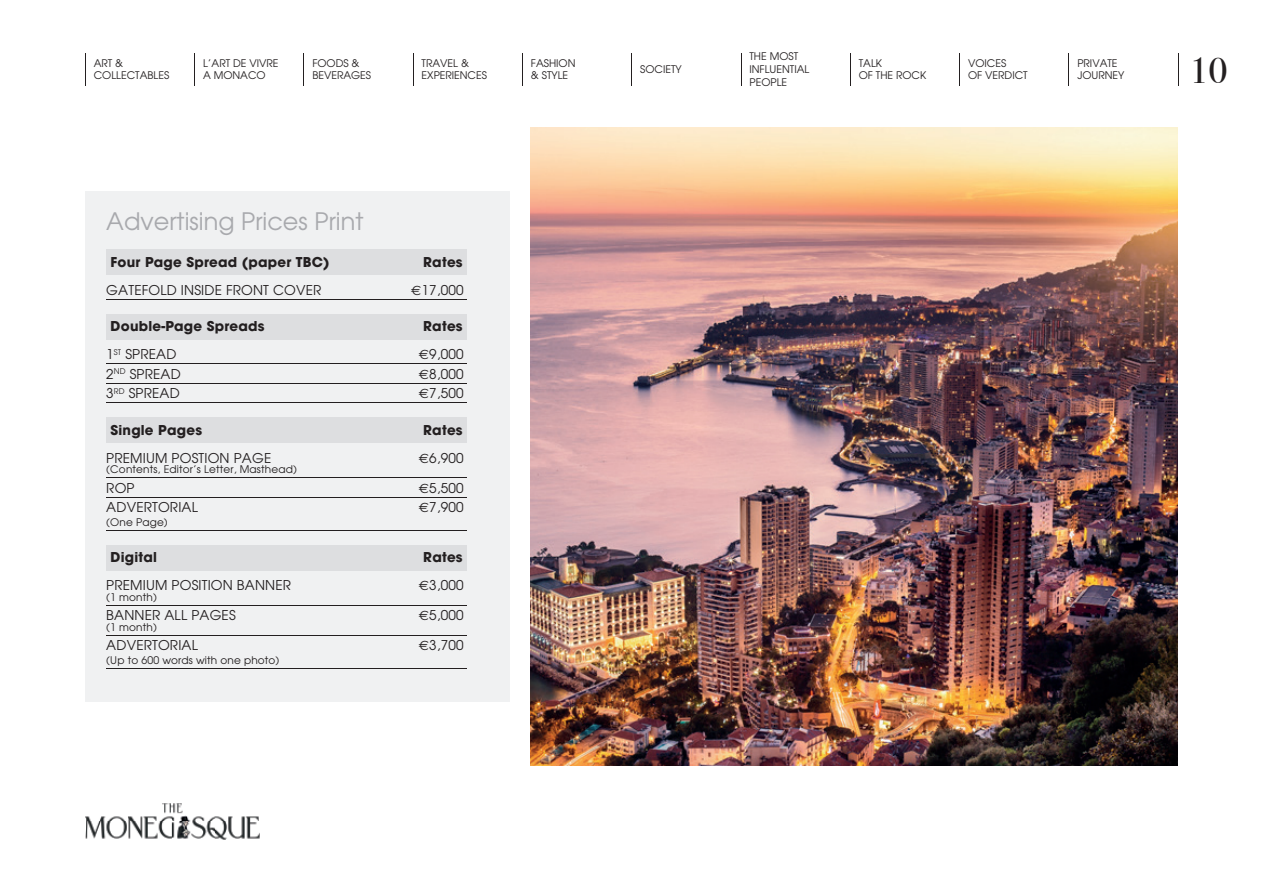
<style>
.page{position:relative;width:1263px;height:893px;background:#fff}
.page>*{position:absolute;margin:0;border:0;box-sizing:border-box;transform-origin:0 0}
.t1{font:36px "Bodoni Svty Two ITCTT";color:#231f20}
.t2{font:24px "Avant Garde";color:#a8a9ad}
.t3{font:13.5px "Avant Garde";letter-spacing:.015em;color:#231f20}
.t4{font:700 13.5px "Avant Garde";letter-spacing:.015em;color:#231f20}
.t5{font:10.5px/12.6px "Avant Garde";color:#231f20}
.s1{font-family:"Euro Sans"}
</style>
<div class="page">
<img style="left:85px;top:803px;width:174px;height:37px">
<div style="left:85px;top:191px;width:424px;height:511px;background:#f0f1f2"></div>
<div style="left:106px;top:250px;width:361px;height:25px;background:#dddee0"></div>
<hr style="left:106px;top:299px;width:361px;height:1px;background:#231f20">
<div style="left:106px;top:314px;width:361px;height:26px;background:#dddee0"></div>
<hr style="left:106px;top:363px;width:361px;height:1px;background:#231f20">
<hr style="left:106px;top:383px;width:361px;height:1px;background:#231f20">
<hr style="left:106px;top:402px;width:361px;height:1px;background:#231f20">
<div style="left:106px;top:418px;width:361px;height:25px;background:#dddee0"></div>
<hr style="left:106px;top:477px;width:361px;height:1px;background:#231f20">
<hr style="left:106px;top:497px;width:361px;height:1px;background:#231f20">
<hr style="left:106px;top:530px;width:361px;height:1px;background:#231f20">
<div style="left:106px;top:545px;width:361px;height:26px;background:#dddee0"></div>
<hr style="left:106px;top:605px;width:361px;height:1px;background:#231f20">
<hr style="left:106px;top:635px;width:361px;height:1px;background:#231f20">
<hr style="left:106px;top:668px;width:361px;height:1px;background:#231f20">
<img style="left:531px;top:128px;width:647px;height:637px">
<hr style="left:85px;top:53px;width:1px;height:33px;background:#231f20">
<hr style="left:194px;top:53px;width:1px;height:33px;background:#231f20">
<hr style="left:304px;top:53px;width:1px;height:33px;background:#231f20">
<hr style="left:413px;top:53px;width:1px;height:33px;background:#231f20">
<hr style="left:522px;top:53px;width:1px;height:33px;background:#231f20">
<hr style="left:631px;top:53px;width:1px;height:33px;background:#231f20">
<hr style="left:741px;top:53px;width:1px;height:33px;background:#231f20">
<hr style="left:850px;top:53px;width:1px;height:33px;background:#231f20">
<hr style="left:959px;top:53px;width:1px;height:33px;background:#231f20">
<hr style="left:1069px;top:53px;width:1px;height:33px;background:#231f20">
<hr style="left:1178px;top:53px;width:1px;height:33px;background:#231f20">
<p class="t5" style="left:94px;top:56px;width:77px">ART &amp;<br>COLLECTABLES</p>
<p class="t5" style="left:203px;top:56px;width:77px">L’ART DE VIVRE<br>A MONACO</p>
<p class="t5" style="left:312px;top:56px;width:60px">FOODS &amp;<br>BEVERAGES</p>
<p class="t5" style="left:422px;top:56px;width:67px">TRAVEL &amp;<br>EXPERIENCES</p>
<p class="t5" style="left:531px;top:56px;width:46px">FASHION &amp; STYLE</p>
<p class="t5" style="left:640px;top:63px;width:43px">SOCIETY</p>
<h2 class="t2" style="left:106px;top:206px;width:259px">Advertising Prices Print</h2>
<p class="t4" style="left:111px;top:253px;width:221px">Four Page Spread (paper TBC)</p>
<p class="t4" style="left:423px;top:253px;width:41px">Rates</p>
<p class="t3" style="left:106px;top:281px;width:217px">GATEFOLD INSIDE FRONT COVER</p>
<p class="t3" style="left:411px;top:281px;width:54px"><span class="s1">€</span>17,000</p>
<p class="t4" style="left:111px;top:317px;width:155px">Double-Page Spreads</p>
<p class="t4" style="left:423px;top:317px;width:41px">Rates</p>
<p class="t3" style="left:106px;top:346px;width:72px">1<sup>ST</sup> SPREAD</p>
<p class="t3" style="left:419px;top:346px;width:46px"><span class="s1">€</span>9,000</p>
<p class="t3" style="left:106px;top:365px;width:76px">2<sup>ND</sup> SPREAD</p>
<p class="t3" style="left:419px;top:365px;width:46px"><span class="s1">€</span>8,000</p>
<p class="t3" style="left:106px;top:385px;width:75px">3<sup>RD</sup> SPREAD</p>
<p class="t3" style="left:419px;top:385px;width:46px"><span class="s1">€</span>7,500</p>
<p class="t4" style="left:111px;top:421px;width:93px">Single Pages</p>
<p class="t4" style="left:423px;top:421px;width:41px">Rates</p>
<p class="t3" style="left:106px;top:449px;width:166px">PREMIUM POSTION PAGE</p>
<p class="t3" style="left:419px;top:449px;width:46px"><span class="s1">€</span>6,900</p>
<p class="t5" style="left:106px;top:463px;width:192px">(Contents, Editor’s Letter, Masthead)</p>
<p class="t3" style="left:106px;top:479px;width:30px">ROP</p>
<p class="t3" style="left:419px;top:479px;width:46px"><span class="s1">€</span>5,500</p>
<p class="t3" style="left:106px;top:499px;width:93px">ADVERTORIAL</p>
<p class="t3" style="left:419px;top:499px;width:46px"><span class="s1">€</span>7,900</p>
<p class="t5" style="left:106px;top:515px;width:63px">(One Page)</p>
<p class="t4" style="left:111px;top:548px;width:48px">Digital</p>
<p class="t4" style="left:423px;top:548px;width:41px">Rates</p>
<p class="t3" style="left:106px;top:577px;width:186px">PREMIUM POSITION BANNER</p>
<p class="t3" style="left:419px;top:577px;width:46px"><span class="s1">€</span>3,000</p>
<p class="t5" style="left:106px;top:590px;width:52px">(1 month)</p>
<p class="t3" style="left:106px;top:607px;width:131px">BANNER ALL PAGES</p>
<p class="t3" style="left:419px;top:607px;width:46px"><span class="s1">€</span>5,000</p>
<p class="t5" style="left:106px;top:620px;width:52px">(1 month)</p>
<p class="t3" style="left:106px;top:637px;width:93px">ADVERTORIAL</p>
<p class="t3" style="left:419px;top:637px;width:46px"><span class="s1">€</span>3,700</p>
<p class="t5" style="left:106px;top:653px;width:175px">(Up to 600 words with one photo)</p>
<p class="t5" style="left:749px;top:50px;width:61px">THE MOST<br>INFLUENTIAL<br>PEOPLE</p>
<p class="t5" style="left:859px;top:56px;width:69px">TALK<br>OF THE ROCK</p>
<p class="t5" style="left:968px;top:56px;width:61px">VOICES<br>OF VERDICT</p>
<p class="t5" style="left:1077px;top:56px;width:49px">PRIVATE<br>JOURNEY</p>
<h1 class="t1" style="left:1189px;top:41px;width:40px">10</h1>
</div>
